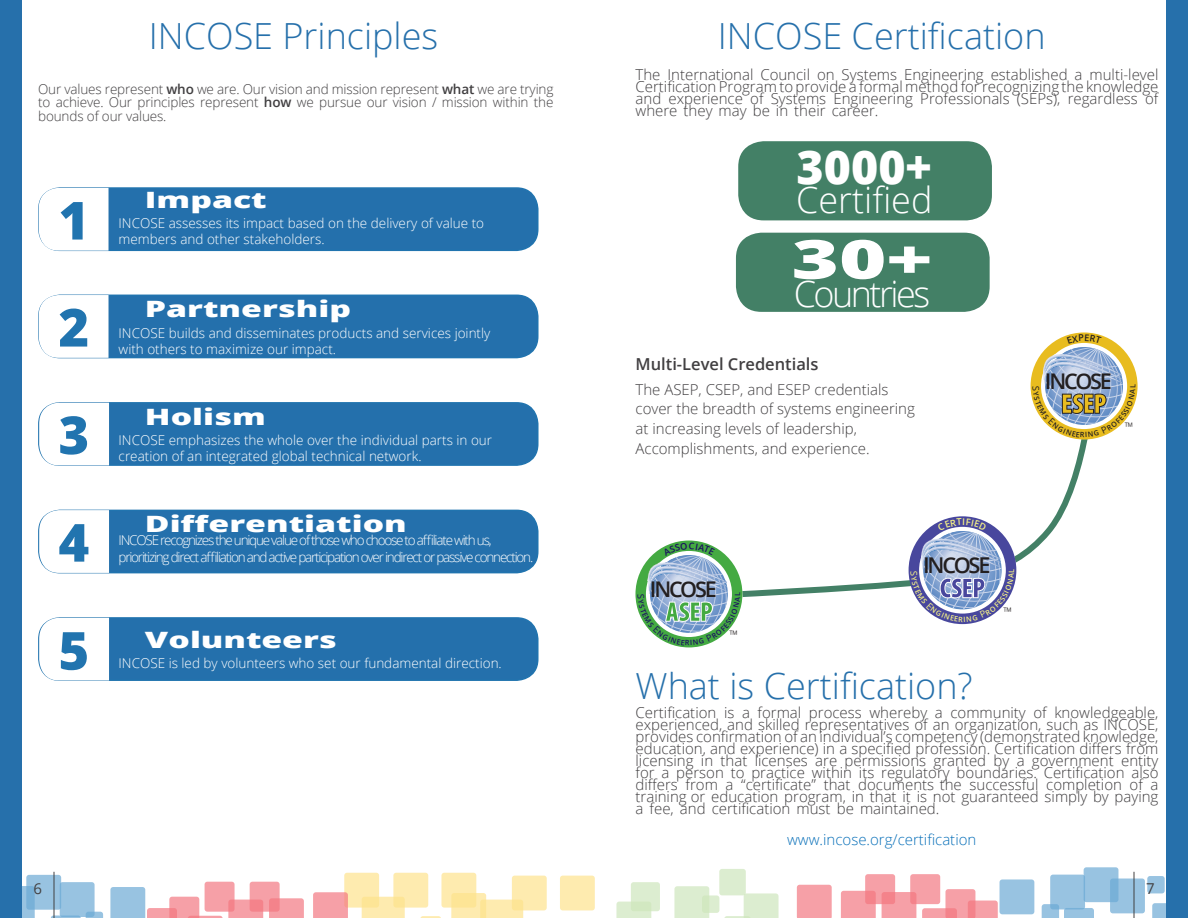
<style>
.page{position:relative;width:1188px;height:918px;background:#fff}
.page>*{position:absolute;margin:0;border:0;box-sizing:border-box;transform-origin:0 0}
.t1{font:800 54px "Open Sans";color:#fff;scale:1.5 1}
.t2{font:800 52.5px "Open Sans";color:#2174af}
.t3{font:800 46.5px "Open Sans";color:#fff}
.t4{font:300 36px "Open Sans";color:#2670ab}
.t5{font:300 36px "Open Sans";color:#fff}
.t6{font:300 36px "Open Sans";letter-spacing:-.07em;color:#fff}
.t7{font:800 22.5px "Open Sans";color:#fff;scale:1.5 1}
.t8{font:600 21.75px "Open Sans";letter-spacing:-.1em;color:#231f20}
.t9{font:600 21.6px "Open Sans";letter-spacing:-.1em;color:#231f20}
.t10{font:600 16.5px "Open Sans";color:#413f41}
.t11{font:300 15px/12px "Open Sans";color:#413f41;text-align:justify}
.t12{font:300 15px "Open Sans";color:#0970b9}
.t13{font:15px "Open Sans";color:#424041}
.t14{font:300 13.5px "Open Sans";color:#fff}
.t15{font:300 13.5px/13.5px "Open Sans";letter-spacing:-.01em;color:#413f41;text-align:justify}
.t16{font:300 13.5px "Open Sans";letter-spacing:-.09em;color:#fff}
.t17{font:300 condensed 11.85px "Open Sans";color:#231f20}
.t18{font:300 condensed 11.7px "Open Sans";color:#231f20}
.s1{font-weight:600}
</style>
<div class="page">
<svg style="left:674px;top:886px;width:35px;height:32px"></svg>
<svg style="left:616px;top:902px;width:35px;height:16px"></svg>
<div style="left:560px;top:876px;width:35px;height:34px;background:#feebaf;border-radius:3px"></div>
<div style="left:512px;top:876px;width:35px;height:34px;background:#feebaf;border-radius:3px"></div>
<svg style="left:451px;top:893px;width:72px;height:25px"></svg>
<div style="left:344px;top:873px;width:35px;height:35px;background:#feebaf;border-radius:3px"></div>
<svg style="left:441px;top:873px;width:35px;height:35px"></svg>
<div style="left:393px;top:873px;width:35px;height:35px;background:#feebaf;border-radius:3px"></div>
<svg style="left:420px;top:916px;width:21px;height:2px"></svg>
<svg style="left:362px;top:897px;width:43px;height:21px"></svg>
<svg style="left:702px;top:895px;width:17px;height:18px"></svg>
<div style="left:719px;top:869px;width:27px;height:26px;background:#dcedd0;border-radius:3px"></div>
<svg style="left:724px;top:893px;width:55px;height:25px"></svg>
<svg style="left:631px;top:882px;width:29px;height:29px"></svg>
<svg style="left:51px;top:912px;width:52px;height:6px"></svg>
<svg style="left:313px;top:892px;width:35px;height:26px"></svg>
<div style="left:205px;top:882px;width:30px;height:30px;background:#f6a0a7;border-radius:3px"></div>
<svg style="left:269px;top:898px;width:35px;height:20px"></svg>
<svg style="left:250px;top:882px;width:30px;height:30px"></svg>
<svg style="left:22px;top:886px;width:13px;height:32px"></svg>
<div style="left:60px;top:882px;width:35px;height:35px;background:#98c3e1;border-radius:3px"></div>
<svg style="left:26px;top:875px;width:35px;height:35px"></svg>
<svg style="left:110px;top:887px;width:153px;height:31px"></svg>
<svg style="left:882px;top:892px;width:34px;height:26px"></svg>
<div style="left:1000px;top:879px;width:34px;height:35px;background:#98c3e1;border-radius:3px"></div>
<svg style="left:1042px;top:904px;width:52px;height:14px"></svg>
<div style="left:1147px;top:876px;width:18px;height:17px;background:#98c3e1;border-radius:3px"></div>
<svg style="left:797px;top:885px;width:35px;height:33px"></svg>
<svg style="left:910px;top:874px;width:30px;height:30px"></svg>
<svg style="left:841px;top:891px;width:35px;height:27px"></svg>
<svg style="left:865px;top:874px;width:30px;height:30px"></svg>
<div style="left:1110px;top:879px;width:35px;height:34px;background:linear-gradient(to bottom,#96c2e1,#98c3e1);border-radius:3px"></div>
<svg style="left:1152px;top:879px;width:14px;height:39px"></svg>
<div style="left:1050px;top:875px;width:35px;height:34px;background:#98c3e1;border-radius:3px"></div>
<svg style="left:1084px;top:867px;width:34px;height:35px"></svg>
<svg style="left:922px;top:889px;width:76px;height:29px"></svg>
<div style="left:0;top:0;width:22px;height:918px;background:#2670ab"></div>
<div style="left:1166px;top:0;width:22px;height:918px;background:#2670ab"></div>
<hr style="left:54px;top:872px;width:1px;height:46px;background:#424041">
<hr style="left:1134px;top:872px;width:1px;height:46px;background:#424041">
<div style="left:38px;top:187px;width:501px;height:64px;background:#2470ac;border:2px solid #2174af;border-radius:21px"></div>
<div style="left:39px;top:188px;width:70px;height:63px;background:#fff"></div>
<div style="left:38px;top:295px;width:501px;height:63px;background:#2470ac;border:2px solid #2174af;border-radius:21px"></div>
<div style="left:39px;top:295px;width:70px;height:63px;background:#fff"></div>
<div style="left:38px;top:402px;width:501px;height:64px;background:#2470ac;border:2px solid #2174af;border-radius:21px"></div>
<div style="left:39px;top:403px;width:70px;height:62px;background:#fff"></div>
<div style="left:38px;top:510px;width:501px;height:63px;background:#2470ac;border:2px solid #2174af;border-radius:21px"></div>
<div style="left:39px;top:510px;width:70px;height:63px;background:#fff"></div>
<div style="left:38px;top:617px;width:501px;height:64px;background:#2470ac;border:2px solid #2174af;border-radius:21px"></div>
<div style="left:39px;top:618px;width:70px;height:63px;background:#fff"></div>
<svg style="left:742px;top:380px;width:349px;height:220px"></svg>
<div style="left:738px;top:141px;width:254px;height:79px;background:#438066;border-radius:26px"></div>
<div style="left:736px;top:233px;width:254px;height:79px;background:#438066;border-radius:26px"></div>
<svg style="left:1031px;top:332px;width:107px;height:107px"></svg>
<svg style="left:909px;top:516px;width:107px;height:108px"></svg>
<svg style="left:635px;top:541px;width:107px;height:106px"></svg>
<h3 class="t4" style="left:149px;top:21px;width:291px">INCOSE Principles</h3>
<p class="t15" style="left:38px;top:83px;width:517px">Our values represent <span class="s1">who</span> we are. Our vision and mission represent <span class="s1">what</span> we are trying to achieve. Our principles represent <span class="s1">how</span> we pursue our vision / mission within the bounds of our values.</p>
<h2 class="t2" style="left:58px;top:199px;width:32px">1</h2>
<h2 class="t2" style="left:58px;top:306px;width:32px">2</h2>
<h2 class="t2" style="left:58px;top:414px;width:32px">3</h2>
<h2 class="t2" style="left:58px;top:521px;width:32px">4</h2>
<h2 class="t2" style="left:58px;top:630px;width:32px">5</h2>
<h3 class="t7" style="left:145px;top:190px;width:83px">Impact</h3>
<p class="t14" style="left:119px;top:218px;width:367px">INCOSE assesses its impact based on the delivery of value to</p>
<p class="t14" style="left:119px;top:234px;width:208px">members and other stakeholders.</p>
<h3 class="t7" style="left:145px;top:300px;width:139px">Partnership</h3>
<p class="t14" style="left:119px;top:327px;width:373px">INCOSE builds and disseminates products and services jointly</p>
<p class="t14" style="left:119px;top:344px;width:219px">with others to maximize our impact.</p>
<h3 class="t7" style="left:145px;top:408px;width:82px">Holism</h3>
<p class="t14" style="left:119px;top:435px;width:375px">INCOSE emphasizes the whole over the individual parts in our</p>
<p class="t14" style="left:119px;top:451px;width:304px">creation of an integrated global technical network.</p>
<h3 class="t7" style="left:145px;top:515px;width:176px">Differentiation</h3>
<p class="t16" style="left:119px;top:535px;width:375px">INCOSE recognizes the unique value ofthose who choose to affiliate with us,</p>
<p class="t16" style="left:119px;top:551px;width:416px">prioritizing direct affiliation and active participation over indirect or passive connection.</p>
<h3 class="t7" style="left:145px;top:631px;width:129px">Volunteers</h3>
<p class="t14" style="left:119px;top:658px;width:385px">INCOSE is led by volunteers who set our fundamental direction.</p>
<h3 class="t4" style="left:718px;top:21px;width:329px">INCOSE Certification</h3>
<p class="t11" style="left:636px;top:70px;width:524px">The International Council on Systems Engineering established a multi-level Certification Program to provide a formal method for recognizing the knowledge and experience of Systems Engineering Professionals (SEPs), regardless of where they may be in their career.</p>
<h3 class="t3" style="left:797px;top:149px;width:137px">3000+</h3>
<h3 class="t5" style="left:796px;top:185px;width:138px">Certified</h3>
<h1 class="t1" style="left:792px;top:237px;width:95px">30+</h1>
<h3 class="t6" style="left:794px;top:280px;width:138px">Countries</h3>
<p class="t10" style="left:636px;top:358px;width:185px">Multi-Level Credentials</p>
<p class="t11" style="left:636px;top:381px;width:281px;line-height:19.8px;text-align:left">The ASEP, CSEP, and ESEP credentials cover the breadth of systems engineering at increasing levels of leadership, Accomplishments, and experience.</p>
<h3 class="t9" style="left:1045px;top:372px;width:69px">INCOSE</h3>
<p class="t18" style="left:1125px;top:422px;width:10px">™</p>
<h3 class="t9" style="left:650px;top:580px;width:68px">INCOSE</h3>
<p class="t18" style="left:730px;top:630px;width:10px">™</p>
<h3 class="t8" style="left:923px;top:556px;width:69px">INCOSE</h3>
<p class="t17" style="left:1003px;top:607px;width:10px">™</p>
<h3 class="t4" style="left:636px;top:672px;width:339px">What is Certification?</h3>
<p class="t11" style="left:636px;top:708px;width:524px">Certification is a formal process whereby a community of knowledgeable, experienced, and skilled representatives of an organization, such as INCOSE, provides confirmation of an individual’s competency (demonstrated knowledge, education, and experience) in a specified profession. Certification differs from licensing in that licenses are permissions granted by a government entity for a person to practice within its regulatory boundaries. Certification also differs from a “certificate” that documents the successful completion of a training or education program, in that it is not guaranteed simply by paying a fee, and certification must be maintained.</p>
<p class="t12" style="left:787px;top:834px;width:191px">www.incose.org/certification</p>
<p class="t13" style="left:34px;top:883px;width:10px">6</p>
<p class="t13" style="left:1146px;top:883px;width:10px">7</p>
</div>
